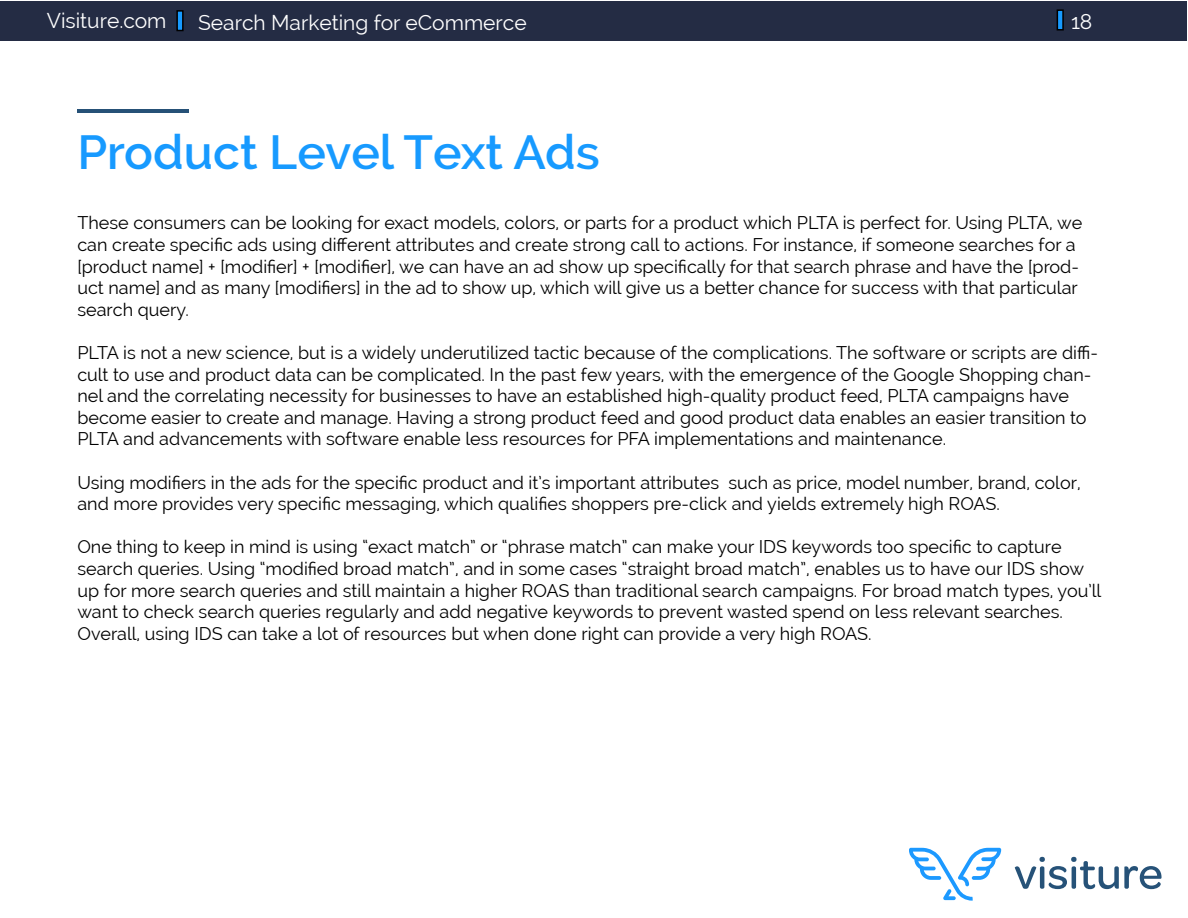
<style>
.page{position:relative;width:1188px;height:918px;background:#fff}
.page>*{position:absolute;margin:0;border:0;box-sizing:border-box;transform-origin:0 0}
.t1{font:600 48px "Raleway";color:#179aff}
.t2{font:21px "Raleway";color:#fff}
.t3{font:18px/21.6px "Raleway";color:#000}
</style>
<div class="page">
<svg style="left:1015px;top:857px;width:147px;height:32px"></svg>
<svg style="left:909px;top:848px;width:92px;height:53px"></svg>
<div style="left:1px;top:1px;width:1186px;height:40px;background:#242c44"></div>
<div style="left:177px;top:11px;width:6px;height:20px;background:#179aff"></div>
<div style="left:176px;top:10px;width:8px;height:21px;border:2px solid #000"></div>
<div style="left:1057px;top:10px;width:6px;height:20px;background:#179aff"></div>
<div style="left:1057px;top:9px;width:7px;height:22px;border:2px solid #000"></div>
<hr style="left:77px;top:110px;width:112px;height:3px;background:#265177">
<p class="t2" style="left:47px;top:8px;width:121px">Visiture.com</p>
<p class="t2" style="left:198px;top:10px;width:330px">Search Marketing for eCommerce</p>
<p class="t2" style="left:1071px;top:10px;width:23px">18</p>
<h1 class="t1" style="left:77px;top:125px;width:524px">Product Level Text Ads</h1>
<p class="t3" style="left:77px;top:212px;width:1006px">These consumers can be looking for exact models, colors, or parts for a product which PLTA is perfect for. Using PLTA, we can create specific ads using different attributes and create strong call to actions. For instance, if someone searches for a [product name] + [modifier] + [modifier], we can have an ad show up specifically for that search phrase and have the [prod&shy;uct name] and as many [modifiers] in the ad to show up, which will give us a better chance for success with that particular search query.</p>
<p class="t3" style="left:77px;top:342px;width:1022px">PLTA is not a new science, but is a widely underutilized tactic because of the complications. The software or scripts are diffi&shy;cult to use and product data can be complicated. In the past few years, with the emergence of the Google Shopping chan&shy;nel and the correlating necessity for businesses to have an established high-quality product feed, PLTA campaigns have become easier to create and manage. Having a strong product feed and good product data enables an easier transition to PLTA and advancements with software enable less resources for PFA implementations and maintenance.</p>
<p class="t3" style="left:77px;top:471px;width:1005px">Using modifiers in the ads for the specific product and it’s important attributes such as price, model number, brand, color, and more provides very specific messaging, which qualifies shoppers pre-click and yields extremely high ROAS.</p>
<p class="t3" style="left:77px;top:536px;width:1026px">One thing to keep in mind is using “exact match” or “phrase match” can make your IDS keywords too specific to capture search queries. Using “modified broad match”, and in some cases “straight broad match”, enables us to have our IDS show up for more search queries and still maintain a higher ROAS than traditional search campaigns. For broad match types, you’ll want to check search queries regularly and add negative keywords to prevent wasted spend on less relevant searches.<br>Overall, using IDS can take a lot of resources but when done right can provide a very high ROAS.</p>
</div>
